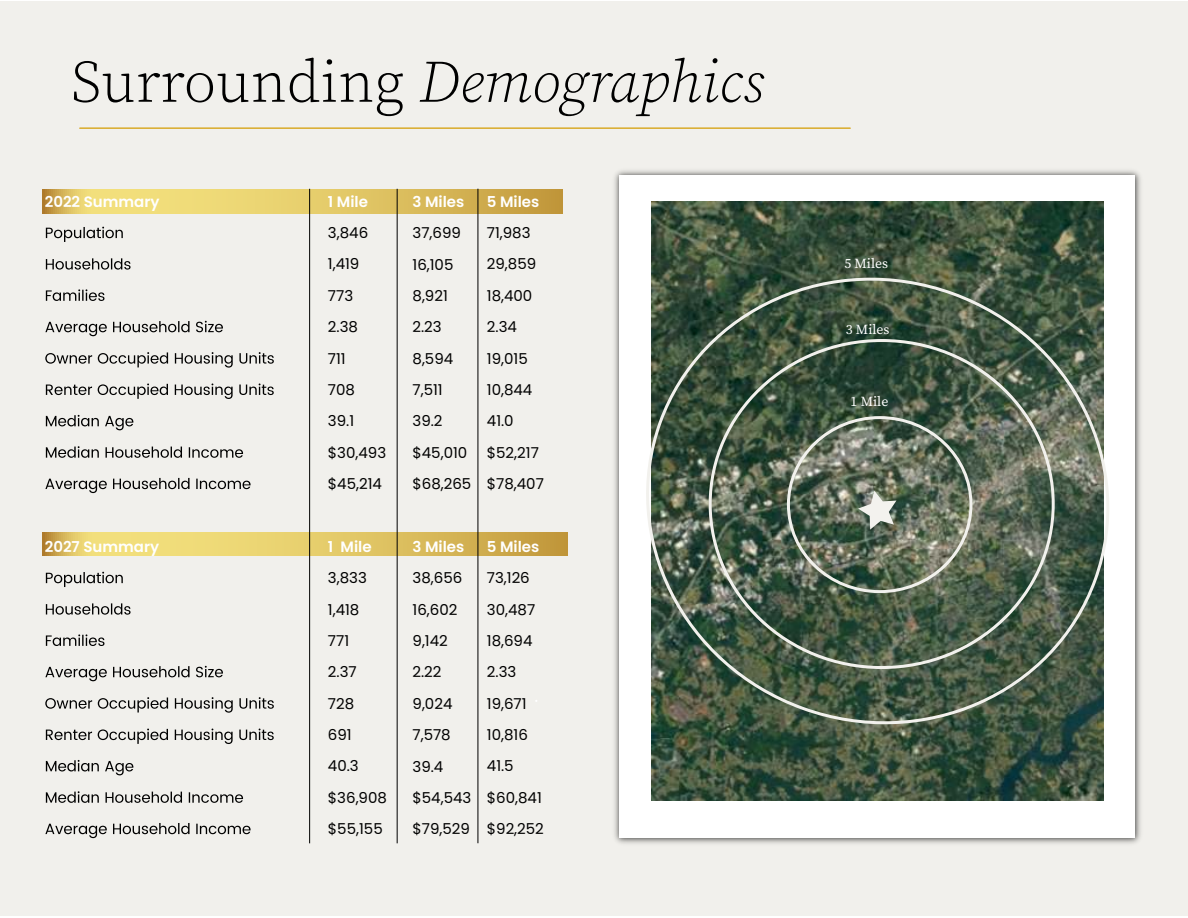
<style>
.page{position:relative;width:1188px;height:918px;background:#fff}
.page>*{position:absolute;margin:0;border:0;box-sizing:border-box;transform-origin:0 0}
.t1{font:italic 300 59.25px "Source Serif Pro";color:#000}
.t2{font:15px/31.3px "Poppins";color:#000}
.t3{font:600 15px "Poppins";color:#fff}
.t4{font:13.8px "Source Serif Pro";color:#fff}
.s1{font-style:normal}
</style>
<div class="page">
<div style="left:0;top:2px;width:1188px;height:914px;background:#f1f0ec"></div>
<img style="left:614px;top:170px;width:527px;height:674px">
<div style="left:620px;top:176px;width:516px;height:662px;background:#fff"></div>
<hr style="left:80px;top:128px;width:770px;height:1px;background:#dbb037">
<svg style="left:42px;top:189px;width:521px;height:24px;background:#dfc363"></svg>
<svg style="left:42px;top:533px;width:526px;height:23px;background:#dfc363"></svg>
<hr style="left:309px;top:189px;width:1px;height:654px;background:#000">
<hr style="left:397px;top:189px;width:1px;height:654px;background:#000">
<hr style="left:478px;top:189px;width:1px;height:654px;background:#000">
<svg style="left:46px;top:227px;width:77px;height:15px"></svg>
<svg style="left:46px;top:258px;width:85px;height:12px"></svg>
<svg style="left:46px;top:289px;width:58px;height:12px"></svg>
<svg style="left:45px;top:321px;width:178px;height:15px"></svg>
<svg style="left:45px;top:352px;width:229px;height:16px"></svg>
<svg style="left:46px;top:384px;width:228px;height:15px"></svg>
<svg style="left:46px;top:415px;width:87px;height:15px"></svg>
<svg style="left:46px;top:446px;width:197px;height:12px"></svg>
<svg style="left:45px;top:478px;width:206px;height:15px"></svg>
<svg style="left:46px;top:572px;width:77px;height:15px"></svg>
<svg style="left:46px;top:603px;width:85px;height:12px"></svg>
<svg style="left:46px;top:634px;width:58px;height:12px"></svg>
<svg style="left:45px;top:666px;width:178px;height:15px"></svg>
<svg style="left:45px;top:697px;width:229px;height:16px"></svg>
<svg style="left:46px;top:729px;width:228px;height:15px"></svg>
<svg style="left:46px;top:760px;width:87px;height:15px"></svg>
<svg style="left:46px;top:791px;width:197px;height:12px"></svg>
<svg style="left:45px;top:823px;width:206px;height:15px"></svg>
<img style="left:651px;top:201px;width:453px;height:600px">
<svg style="left:619px;top:250px;width:518px;height:502px;background:#647363"></svg>
<h1 class="t1" style="left:71px;top:57px;width:694px"><span class="s1">Surrounding</span> Demographics</h1>
<p class="t3" style="left:45px;top:195px;width:116px">2022 Summary</p>
<p class="t3" style="left:45px;top:540px;width:116px">2027 Summary</p>
<p class="t3" style="left:328px;top:195px;width:42px">1 Mile</p>
<p class="t2" style="left:328px;top:218px;width:60px">3,846<br>1,419<br>773<br>2.38<br>711<br>708<br>39.1 $30,493 $45,214</p>
<p class="t3" style="left:328px;top:540px;width:45px">1 Mile</p>
<p class="t2" style="left:328px;top:563px;width:61px">3,833<br>1,418<br>771<br>2.37<br>728<br>691<br>40.3 $36,908 $55,155</p>
<p class="t3" style="left:413px;top:195px;width:53px">3 Miles</p>
<p class="t2" style="left:413px;top:218px;width:60px">37,699<br>16,105<br>8,921<br>2.23<br>8,594<br>7,511<br>39.2 $45,010 $68,265</p>
<p class="t3" style="left:487px;top:195px;width:54px">5 Miles</p>
<p class="t2" style="left:487px;top:218px;width:59px">71,983<br>29,859<br>18,400<br>2.34<br>19,015<br>10,844<br>41.0 $52,217 $78,407</p>
<p class="t3" style="left:413px;top:540px;width:53px">3 Miles</p>
<p class="t2" style="left:413px;top:563px;width:60px">38,656<br>16,602<br>9,142<br>2.22<br>9,024<br>7,578<br>39.4 $54,543 $79,529</p>
<p class="t3" style="left:487px;top:540px;width:54px">5 Miles</p>
<p class="t2" style="left:487px;top:563px;width:59px">73,126<br>30,487<br>18,694<br>2.33<br>19,671<br>10,816<br>41.5 $60,841 $92,252</p>
<p class="t4" style="left:844px;top:258px;width:45px">5 Miles</p>
<p class="t4" style="left:846px;top:324px;width:45px">3 Miles</p>
<p class="t4" style="left:851px;top:396px;width:39px">1 Mile</p>
</div>
